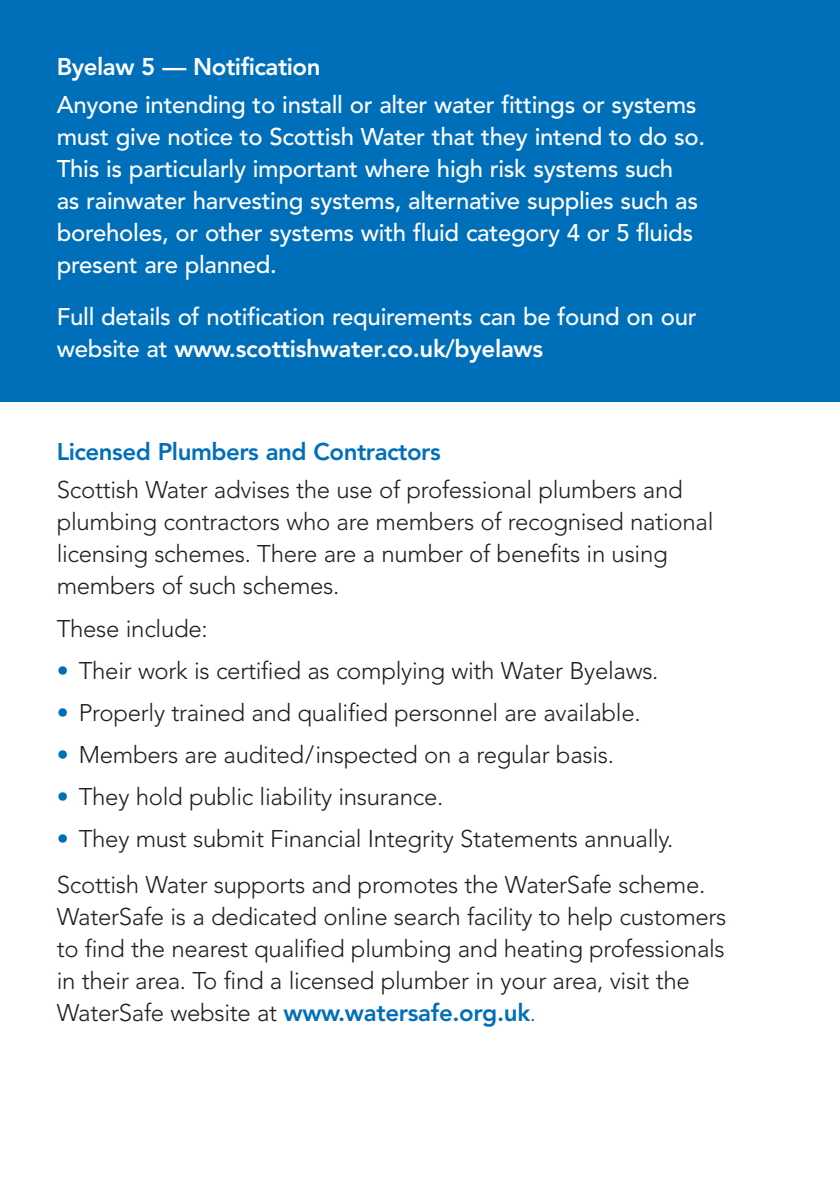
<style>
.page{position:relative;width:840px;height:1191px;background:#fff}
.page>*{position:absolute;margin:0;border:0;box-sizing:border-box;transform-origin:0 0}
.t1{font:300 24px/32px "Avenir";letter-spacing:-.015em;color:#231f20}
.t2{font:500 24px/32px "Avenir";letter-spacing:-.015em;color:#fff}
.t3{font:800 24px "Avenir";letter-spacing:-.02em;color:#006fba}
.t4{font:800 24px "Avenir";letter-spacing:-.02em;color:#fff}
.s1{font-weight:800}
.s2{color:#006fba}
.s3{font-weight:800;color:#006fba}
</style>
<div class="page">
<div style="left:0;top:0;width:839px;height:402px;background:#006fba"></div>
<p class="t4" style="left:57px;top:53px;width:265px">Byelaw 5 — Notification</p>
<p class="t2" style="left:57px;top:89px;width:649px">Anyone intending to install or alter water fittings or systems must give notice to Scottish Water that they intend to do so.<br>This is particularly important where high risk systems such<br>as rainwater harvesting systems, alternative supplies such as boreholes, or other systems with fluid category 4 or 5 fluids present are planned.</p>
<p class="t2" style="left:57px;top:301px;width:641px">Full details of notification requirements can be found on our website at <span class="s1">www.scottishwater.co.uk/byelaws</span></p>
<p class="t3" style="left:57px;top:438px;width:385px">Licensed Plumbers and Contractors</p>
<p class="t1" style="left:57px;top:474px;width:657px">Scottish Water advises the use of professional plumbers and plumbing contractors who are members of recognised national licensing schemes. There are a number of benefits in using members of such schemes.</p>
<p class="t1" style="left:57px;top:613px;width:152px">These include:</p>
<p class="t1" style="left:57px;top:655px;width:603px"><span class="s2">•</span> Their work is certified as complying with Water Byelaws.</p>
<p class="t1" style="left:57px;top:697px;width:585px"><span class="s2">•</span> Properly trained and qualified personnel are available.</p>
<p class="t1" style="left:57px;top:739px;width:558px"><span class="s2">•</span> Members are audited/inspected on a regular basis.</p>
<p class="t1" style="left:57px;top:781px;width:388px"><span class="s2">•</span> They hold public liability insurance.</p>
<p class="t1" style="left:57px;top:823px;width:618px"><span class="s2">•</span> They must submit Financial Integrity Statements annually.</p>
<p class="t1" style="left:57px;top:869px;width:670px">Scottish Water supports and promotes the WaterSafe scheme.<br>WaterSafe is a dedicated online search facility to help customers to find the nearest qualified plumbing and heating professionals in their area. To find a licensed plumber in your area, visit the WaterSafe website at <span class="s3">www.watersafe.org.uk</span><span class="s2">.</span></p>
</div>
